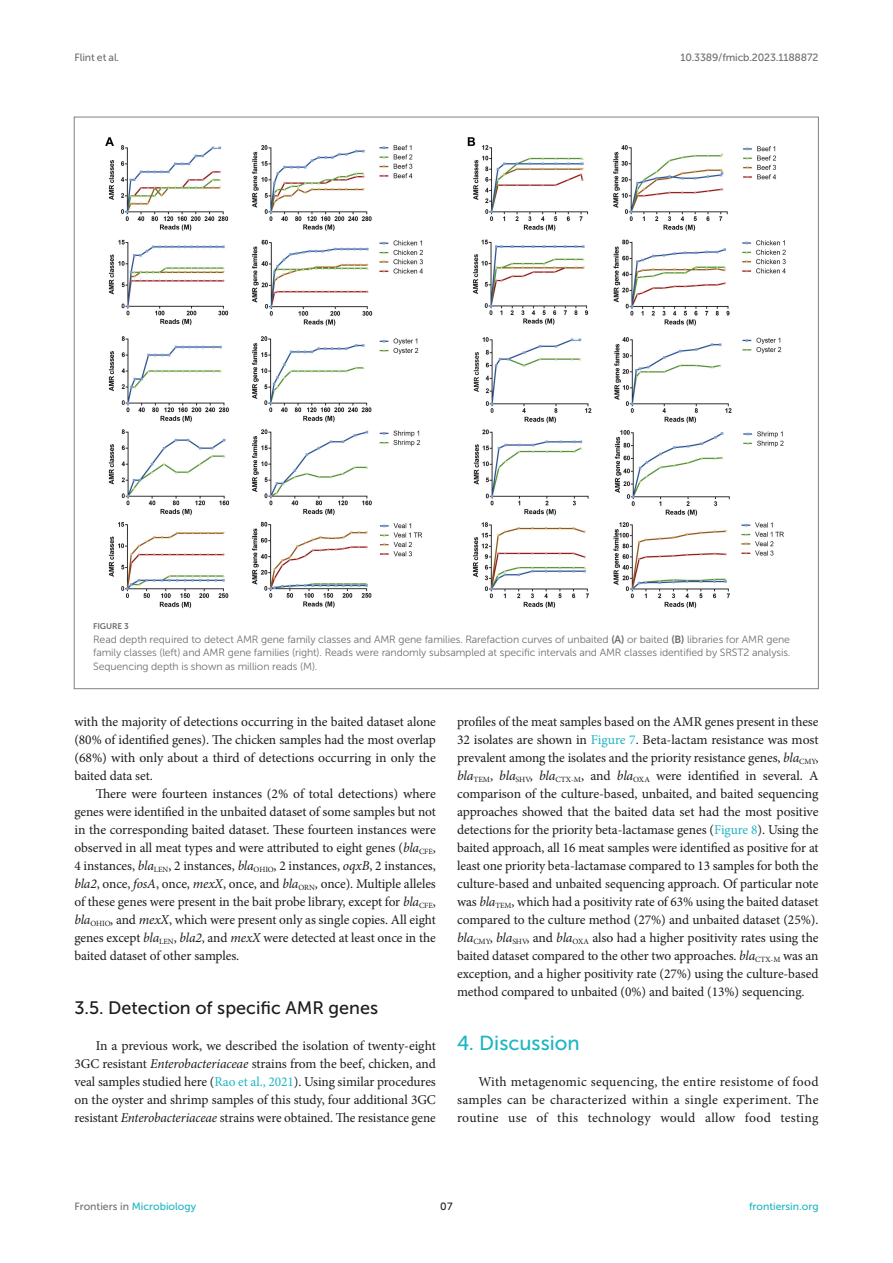
<style>
.page{position:relative;width:893px;height:1263px;background:#fff}
.page>*{position:absolute;margin:0;border:0;box-sizing:border-box;transform-origin:0 0}
.HEAD_1{font:20.25px "Museo Sans 500";color:#1db5c3}
.HEAD_2{font:18px "Museo Sans 500";color:#1b1c1b}
.TEXT_FLUSH{font:13.5px/18px "Minion Pro";letter-spacing:-.005em;color:#1b1c1b;text-align:justify}
.TEXT{font:13.5px/18px "Minion Pro";letter-spacing:-.005em;color:#1b1c1b;text-align:justify}
.FIG_LEG{font:10.5px/13.5px "Museo Sans 300";letter-spacing:-.01em;color:#706f70;text-align:justify}
.t1{font:10.5px "Museo Sans 500";color:#1db5c3}
.t2{font:10.5px "Museo Sans 500";letter-spacing:-.015em;color:#706f70}
.t3{font:10.5px "Museo Sans 500";color:#1b1c1b}
.FIG_HD{font:8.25px "Museo Sans 700";letter-spacing:-.01em;color:#706f70}
.s1{font-family:"Museo Sans 700"}
.s2{font-style:italic}
.s3{color:#1db5c3}
.s4{color:#706f70}
</style>
<div class="page">
<img style="left:105px;top:137px;width:681px;height:472px">
<p class="t2" style="left:74px;top:51px;width:46px">Flint et al.</p>
<p class="t2" style="left:680px;top:51px;width:140px">10.3389/fmicb.2023.1188872</p>
<p class="FIG_HD" style="left:93px;top:622px;width:37px">FIGURE 3</p>
<p class="FIG_LEG" style="left:93px;top:632px;width:699px">Read depth required to detect AMR gene family classes and AMR gene families. Rarefaction curves of unbaited <span class="s1">(A)</span> or baited <span class="s1">(B)</span> libraries for AMR gene family classes (left) and AMR gene families (right). Reads were randomly subsampled at specific intervals and AMR classes identified by SRST2 analysis.<br>Sequencing depth is shown as million reads (M).</p>
<p class="TEXT_FLUSH" style="left:74px;top:713px;width:363px">with the majority of detections occurring in the baited dataset alone (80% of identified genes). The chicken samples had the most overlap (68%) with only about a third of detections occurring in only the baited data set.</p>
<p class="TEXT" style="left:74px;top:785px;width:363px;text-indent:21px">There were fourteen instances (2% of total detections) where genes were identified in the unbaited dataset of some samples but not in the corresponding baited dataset. These fourteen instances were observed in all meat types and were attributed to eight genes (<span class="s2">bla</span><sub>CFE</sub>, 4 instances, <span class="s2">bla</span><sub>LEN</sub>, 2 instances, <span class="s2">bla</span><sub>OHIO</sub>, 2 instances, <span class="s2">oqxB</span>, 2 instances, <span class="s2">bla2</span>, once, <span class="s2">fosA</span>, once, <span class="s2">mexX</span>, once, and <span class="s2">bla</span><sub>ORN</sub>, once). Multiple alleles of these genes were present in the bait probe library, except for <span class="s2">bla</span><sub>CFE</sub>, <span class="s2">bla</span><sub>OHIO</sub>, and <span class="s2">mexX</span>, which were present only as single copies. All eight genes except <span class="s2">bla</span><sub>LEN</sub>, <span class="s2">bla2</span>, and <span class="s2">mexX</span> were detected at least once in the baited dataset of other samples.</p>
<p class="HEAD_2" style="left:74px;top:998px;width:305px">3.5. Detection of specific AMR genes</p>
<p class="TEXT_FLUSH" style="left:74px;top:1037px;width:363px;text-indent:21px">In a previous work, we described the isolation of twenty-eight 3GC resistant <span class="s2">Enterobacteriaceae</span> strains from the beef, chicken, and veal samples studied here (<span class="s3">Rao et al., 2021</span>). Using similar procedures on the oyster and shrimp samples of this study, four additional 3GC resistant <span class="s2">Enterobacteriaceae</span> strains were obtained. The resistance gene</p>
<p class="TEXT_FLUSH" style="left:457px;top:713px;width:363px">profiles of the meat samples based on the AMR genes present in these 32 isolates are shown in <span class="s3">Figure 7</span>. Beta-lactam resistance was most prevalent among the isolates and the priority resistance genes, <span class="s2">bla</span><sub>CMY</sub>, <span class="s2">bla</span><sub>TEM</sub>, <span class="s2">bla</span><sub>SHV</sub>, <span class="s2">bla</span><sub>CTX-M</sub>, and <span class="s2">bla</span><sub>OXA</sub> were identified in several. A comparison of the culture-based, unbaited, and baited sequencing approaches showed that the baited data set had the most positive detections for the priority beta-lactamase genes (<span class="s3">Figure 8</span>). Using the baited approach, all 16 meat samples were identified as positive for at least one priority beta-lactamase compared to 13 samples for both the culture-based and unbaited sequencing approach. Of particular note was <span class="s2">bla</span><sub>TEM</sub>, which had a positivity rate of 63% using the baited dataset compared to the culture method (27%) and unbaited dataset (25%). <span class="s2">bla</span><sub>CMY</sub>, <span class="s2">bla</span><sub>SHV</sub>, and <span class="s2">bla</span><sub>OXA</sub> also had a higher positivity rates using the baited dataset compared to the other two approaches. <span class="s2">bla</span><sub>CTX-M</sub> was an exception, and a higher positivity rate (27%) using the culture-based method compared to unbaited (0%) and baited (13%) sequencing.</p>
<p class="HEAD_1" style="left:457px;top:1032px;width:124px">4. Discussion</p>
<p class="TEXT_FLUSH" style="left:457px;top:1073px;width:363px;text-indent:21px">With metagenomic sequencing, the entire resistome of food samples can be characterized within a single experiment. The routine use of this technology would allow food testing</p>
<p class="t1" style="left:74px;top:1200px;width:123px"><span class="s4">Frontiers in</span> Microbiology</p>
<p class="t3" style="left:440px;top:1200px;width:14px">07</p>
<p class="t1" style="left:749px;top:1200px;width:71px">frontiersin.org</p>
</div>
